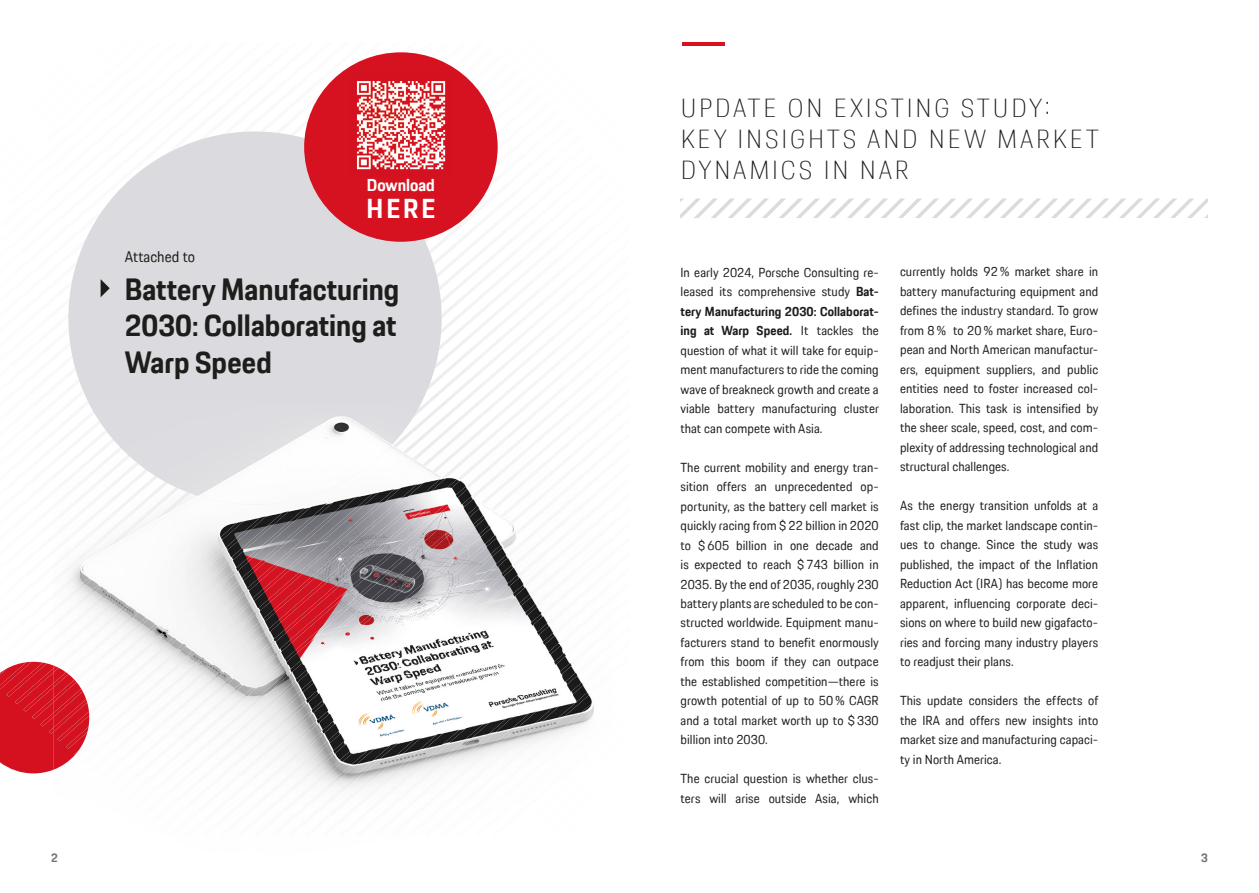
<style>
.page{position:relative;width:1259px;height:893px;background:#fff}
.page>*{position:absolute;margin:0;border:0;box-sizing:border-box;transform-origin:0 0}
.t1{font:700 30px/36px "Porsche Next TT";color:#1d1d1b;text-align:justify}
.t2{font:700 26.7px "Porsche Next TT";color:#fff}
.t3{font:100 25.5px/30.6px "Porsche Next TT";letter-spacing:.11em;color:#1d1d1b}
.t4{font:700 16.8px "Porsche Next TT";color:#fff}
.t5{font:15px "Porsche Next TT";color:#1d1d1b}
.t6{font:12.75px/19.5px "Porsche Next TT";letter-spacing:.005em;color:#1d1d1b;text-align:justify}
.t7{font:700 12px "Porsche Next TT";color:#73737a}
.s1{font-weight:700}
</style>
<div class="page">
<hr style="left:682px;top:43px;width:43px;height:3px;background:#d61120">
<svg style="left:680px;top:199px;width:528px;height:19px"></svg>
<div style="left:68px;top:131px;width:374px;height:374px;background:#dbdade;border-radius:50%"></div>
<svg style="left:101px;top:279px;width:9px;height:18px"></svg>
<img style="left:74px;top:557px;width:7px;height:48px">
<img style="left:81px;top:505px;width:223px;height:186px">
<img style="left:235px;top:526px;width:30px;height:32px">
<img style="left:185px;top:569px;width:19px;height:41px">
<img style="left:135px;top:612px;width:9px;height:42px">
<img style="left:86px;top:656px;width:44px;height:9px">
<img style="left:265px;top:505px;width:131px;height:51px">
<img style="left:204px;top:558px;width:133px;height:50px">
<img style="left:144px;top:610px;width:61px;height:53px">
<img style="left:89px;top:663px;width:41px;height:21px">
<img style="left:299px;top:505px;width:6px;height:37px">
<img style="left:245px;top:542px;width:60px;height:47px">
<img style="left:191px;top:589px;width:55px;height:14px">
<img style="left:137px;top:637px;width:59px;height:22px">
<img style="left:89px;top:684px;width:41px;height:7px">
<img style="left:423px;top:402px;width:4px;height:45px">
<img style="left:305px;top:505px;width:13px;height:48px">
<img style="left:246px;top:552px;width:64px;height:52px">
<img style="left:188px;top:603px;width:64px;height:52px">
<img style="left:130px;top:654px;width:63px;height:37px">
<img style="left:318px;top:505px;width:64px;height:39px">
<img style="left:258px;top:556px;width:65px;height:52px">
<img style="left:199px;top:608px;width:60px;height:52px">
<img style="left:139px;top:659px;width:65px;height:32px">
<img style="left:210px;top:612px;width:61px;height:29px">
<img style="left:149px;top:665px;width:66px;height:26px">
<img style="left:423px;top:447px;width:4px;height:47px">
<img style="left:368px;top:494px;width:59px;height:48px">
<img style="left:314px;top:542px;width:59px;height:47px">
<img style="left:259px;top:589px;width:60px;height:48px">
<img style="left:205px;top:636px;width:60px;height:48px">
<img style="left:151px;top:684px;width:60px;height:7px">
<img style="left:382px;top:496px;width:45px;height:49px">
<img style="left:326px;top:544px;width:61px;height:49px">
<img style="left:271px;top:593px;width:61px;height:48px">
<img style="left:216px;top:641px;width:61px;height:49px">
<img style="left:161px;top:689px;width:60px;height:6px">
<img style="left:396px;top:498px;width:31px;height:50px">
<img style="left:339px;top:547px;width:62px;height:50px">
<img style="left:283px;top:596px;width:62px;height:50px">
<img style="left:227px;top:646px;width:61px;height:49px">
<img style="left:409px;top:500px;width:18px;height:50px">
<img style="left:352px;top:550px;width:63px;height:51px">
<img style="left:295px;top:600px;width:62px;height:51px">
<img style="left:237px;top:650px;width:63px;height:51px">
<img style="left:423px;top:502px;width:4px;height:51px">
<img style="left:365px;top:553px;width:62px;height:51px">
<img style="left:306px;top:604px;width:64px;height:51px">
<img style="left:248px;top:655px;width:57px;height:51px">
<img style="left:189px;top:706px;width:64px;height:38px">
<img style="left:376px;top:557px;width:51px;height:52px">
<img style="left:317px;top:609px;width:63px;height:46px">
<img style="left:258px;top:661px;width:49px;height:52px">
<img style="left:199px;top:712px;width:64px;height:32px">
<img style="left:380px;top:569px;width:47px;height:51px">
<img style="left:322px;top:620px;width:62px;height:35px">
<img style="left:264px;top:671px;width:46px;height:51px">
<img style="left:206px;top:721px;width:63px;height:23px">
<img style="left:384px;top:581px;width:43px;height:41px">
<img style="left:328px;top:631px;width:40px;height:24px">
<img style="left:271px;top:681px;width:36px;height:48px">
<img style="left:214px;top:731px;width:32px;height:13px">
<img style="left:390px;top:593px;width:37px;height:29px">
<img style="left:334px;top:641px;width:34px;height:34px">
<img style="left:279px;top:690px;width:40px;height:43px">
<img style="left:223px;top:738px;width:23px;height:6px">
<img style="left:368px;top:622px;width:36px;height:53px">
<img style="left:307px;top:675px;width:65px;height:54px">
<img style="left:246px;top:729px;width:66px;height:19px">
<img style="left:319px;top:682px;width:53px;height:49px">
<img style="left:260px;top:733px;width:53px;height:20px">
<img style="left:331px;top:688px;width:41px;height:43px">
<img style="left:275px;top:737px;width:38px;height:29px">
<img style="left:343px;top:695px;width:29px;height:36px">
<img style="left:289px;top:741px;width:24px;height:39px">
<img style="left:313px;top:731px;width:29px;height:51px">
<img style="left:327px;top:736px;width:18px;height:46px">
<img style="left:341px;top:741px;width:31px;height:44px">
<img style="left:365px;top:728px;width:7px;height:54px">
<img style="left:314px;top:782px;width:57px;height:3px">
<img style="left:338px;top:788px;width:34px;height:47px">
<img style="left:355px;top:791px;width:17px;height:44px">
<img style="left:372px;top:626px;width:32px;height:204px">
<img style="left:389px;top:641px;width:38px;height:189px">
<img style="left:406px;top:655px;width:21px;height:175px">
<img style="left:423px;top:670px;width:4px;height:160px">
<svg style="left:427px;top:168px;width:167px;height:605px"></svg>
<img style="left:87px;top:400px;width:336px;height:105px">
<img style="left:59px;top:665px;width:30px;height:102px">
<svg style="left:0;top:662px;width:59px;height:111px;background:#d7202e"></svg>
<img style="left:53px;top:672px;width:15px;height:8px">
<img style="left:53px;top:680px;width:23px;height:9px">
<img style="left:53px;top:689px;width:30px;height:10px">
<img style="left:53px;top:699px;width:34px;height:33px">
<img style="left:57px;top:712px;width:32px;height:29px">
<img style="left:66px;top:727px;width:22px;height:22px">
<svg style="left:74px;top:750px;width:5px;height:5px"></svg>
<div style="left:304px;top:52px;width:194px;height:190px;background:#d61120;border-radius:50%"></div>
<img style="left:357px;top:81px;width:89px;height:89px">
<p class="t5" style="left:125px;top:247px;width:72px">Attached to</p>
<h3 class="t4" style="left:367px;top:174px;width:70px">Download</h3>
<h2 class="t2" style="left:366px;top:190px;width:70px">HERE</h2>
<h1 class="t1" style="left:125px;top:272px;width:276px">Battery Manufacturing 2030: Collaborating at Warp Speed</h1>
<h3 class="t3" style="left:680px;top:93px;width:420px">UPDATE ON EXISTING STUDY:<br>KEY INSIGHTS AND NEW MARKET<br>DYNAMICS IN NAR</h3>
<p class="t6" style="left:680px;top:262px;width:200px">In early 2024, Porsche Consulting re&shy;leased its comprehensive study <span class="s1">Bat&shy;tery Manufacturing 2030: Collaborat&shy;ing at Warp Speed.</span> It tackles the question of what it will take for equip&shy;ment manufacturers to ride the coming wave of breakneck growth and create a viable battery manufacturing cluster that can compete with Asia.</p>
<p class="t6" style="left:680px;top:457px;width:200px">The current mobility and energy tran&shy;sition offers an unprecedented op&shy;portunity, as the battery cell market is quickly racing from $ 22 billion in 2020 to $ 605 billion in one decade and is expected to reach $ 743 billion in 2035. By the end of 2035, roughly 230 battery plants are scheduled to be con&shy;structed worldwide. Equipment manu&shy;facturers stand to benefit enormously from this boom if they can outpace the established competition—there is growth potential of up to 50 % CAGR and a total market worth up to $ 330 billion into 2030.</p>
<p class="t6" style="left:680px;top:769px;width:200px">The crucial question is whether clus&shy;ters will arise outside Asia, which</p>
<p class="t6" style="left:900px;top:262px;width:200px">currently holds 92 % market share in battery manufacturing equipment and defines the industry standard. To grow from 8 % to 20 % market share, Euro&shy;pean and North American manufactur&shy;ers, equipment suppliers, and public entities need to foster increased col&shy;laboration. This task is intensified by the sheer scale, speed, cost, and com&shy;plexity of addressing technological and structural challenges.</p>
<p class="t6" style="left:900px;top:496px;width:200px">As the energy transition unfolds at a fast clip, the market landscape contin&shy;ues to change. Since the study was published, the impact of the Inflation Reduction Act (IRA) has become more apparent, influencing corporate deci&shy;sions on where to build new gigafacto&shy;ries and forcing many industry players to readjust their plans.</p>
<p class="t6" style="left:900px;top:691px;width:200px">This update considers the effects of the IRA and offers new insights into market size and manufacturing capaci&shy;ty in North America.</p>
<p class="t7" style="left:51px;top:849px;width:8px">2</p>
<p class="t7" style="left:1201px;top:849px;width:8px">3</p>
</div>
